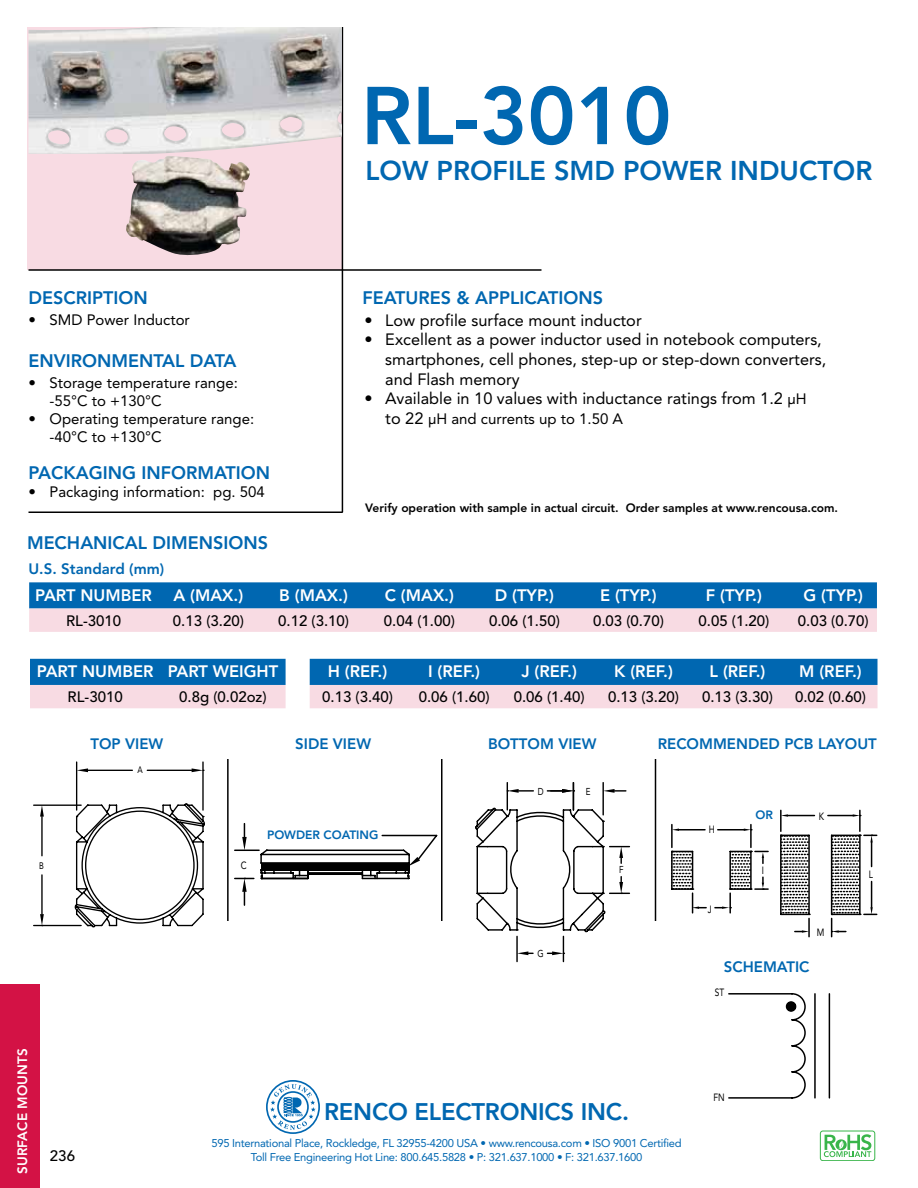
<style>
.page{position:relative;width:918px;height:1188px;background:#fff}
.page>*{position:absolute;margin:0;border:0;box-sizing:border-box;transform-origin:0 0}
.t1{font:800 81px "Avenir LT Std";color:#0067b1}
.t2{font:800 27px "Avenir LT Std";color:#0067b1}
.t3{font:800 23.85px "Avenir LT Std";letter-spacing:-.01em;color:#0067b1}
.t4{font:800 18px "Avenir LT Std";color:#0067b1}
.t5{font:800 16.5px "Avenir LT Std";color:#fff}
.t6{font:16.35px/19.6px "Avenir LT Std";color:#000}
.t7{font:500 15px "Avenir LT Std";color:#000}
.t8{font:15px/18px "Avenir LT Std";color:#000}
.t9{font:800 15px "Avenir LT Std";color:#0067b1}
.t10{font:800 13.5px "Avenir LT Std";letter-spacing:.01em;color:#fff}
.t11{font:800 12px "Avenir LT Std";color:#000}
.t12{font:800 12px "Avenir LT Std";color:#0067b1}
.t13{font:11.25px "Avenir LT Std";letter-spacing:-.025em;color:#0067b1}
.t14{font:10.5px "Avenir";color:#000;scale:.8 1}
.t15{font:10.05px "Avenir";color:#000;scale:.8 1}
.t16{font:9.45px "Avenir";color:#000;scale:.8 1}
.s1{font-size:15px}
.s2{font-size:16.35px}
</style>
<div class="page">
<svg style="left:266px;top:1080px;width:54px;height:54px"></svg>
<svg style="left:824px;top:1134px;width:47px;height:23px"></svg>
<div style="left:820px;top:1131px;width:55px;height:30px;border:1px solid #39b54a;border-radius:3px"></div>
<div style="left:0;top:984px;width:40px;height:204px;background:#d31245"></div>
<div style="left:27px;top:27px;width:314px;height:243px;background:#f8dbe3"></div>
<hr style="left:29px;top:269px;width:513px;height:2px;background:#000">
<hr style="left:342px;top:27px;width:1px;height:485px;background:#000">
<hr style="left:29px;top:512px;width:314px;height:1px;background:#000">
<svg style="left:29px;top:582px;width:848px;height:50px;background:#779fc9"></svg>
<svg style="left:30px;top:659px;width:256px;height:49px;background:#749dc8"></svg>
<svg style="left:310px;top:659px;width:568px;height:49px;background:#749dc8"></svg>
<img style="left:29px;top:27px;width:313px;height:127px">
<img style="left:126px;top:156px;width:124px;height:100px">
<hr style="left:227px;top:759px;width:2px;height:162px;background:#000">
<hr style="left:441px;top:759px;width:1px;height:162px;background:#000">
<hr style="left:34px;top:805px;width:47px;height:1px;background:#000">
<hr style="left:34px;top:925px;width:47px;height:1px;background:#000">
<hr style="left:41px;top:817px;width:2px;height:39px;background:#000">
<hr style="left:41px;top:875px;width:2px;height:39px;background:#000">
<svg style="left:40px;top:805px;width:4px;height:12px"></svg>
<svg style="left:74px;top:761px;width:131px;height:167px"></svg>
<svg style="left:40px;top:914px;width:4px;height:11px"></svg>
<svg style="left:234px;top:823px;width:203px;height:83px"></svg>
<svg style="left:475px;top:783px;width:155px;height:179px"></svg>
<hr style="left:671px;top:851px;width:2px;height:38px;background:#000">
<hr style="left:729px;top:851px;width:2px;height:38px;background:#000">
<hr style="left:780px;top:835px;width:2px;height:79px;background:#000">
<hr style="left:671px;top:825px;width:2px;height:22px;background:#000">
<hr style="left:750px;top:825px;width:2px;height:22px;background:#000">
<svg style="left:672px;top:829px;width:33px;height:2px"></svg>
<svg style="left:718px;top:829px;width:34px;height:2px"></svg>
<hr style="left:729px;top:893px;width:2px;height:20px;background:#000">
<svg style="left:715px;top:907px;width:15px;height:2px"></svg>
<hr style="left:780px;top:810px;width:2px;height:21px;background:#000">
<hr style="left:859px;top:810px;width:2px;height:21px;background:#000">
<svg style="left:781px;top:814px;width:33px;height:3px"></svg>
<svg style="left:828px;top:814px;width:33px;height:3px"></svg>
<svg style="left:831px;top:835px;width:46px;height:102px"></svg>
<svg style="left:781px;top:835px;width:29px;height:102px"></svg>
<svg style="left:730px;top:851px;width:38px;height:47px"></svg>
<svg style="left:672px;top:851px;width:34px;height:62px"></svg>
<hr style="left:655px;top:759px;width:1px;height:162px;background:#000">
<svg style="left:728px;top:993px;width:102px;height:106px"></svg>
<h1 class="t1" style="left:361px;top:68px;width:312px">RL-3010</h1>
<h2 class="t2" style="left:366px;top:154px;width:508px">LOW PROFILE SMD POWER INDUCTOR</h2>
<p class="t4" style="left:29px;top:287px;width:121px">DESCRIPTION</p>
<p class="t4" style="left:363px;top:287px;width:242px">FEATURES &amp; APPLICATIONS</p>
<p class="t8" style="left:29px;top:311px;width:163px">• SMD Power Inductor</p>
<p class="t4" style="left:29px;top:350px;width:210px">ENVIRONMENTAL DATA</p>
<p class="t8" style="left:50px;top:374px;width:190px;text-indent:-21px">• Storage temperature range: -55°C to +130°C</p>
<p class="t8" style="left:50px;top:410px;width:206px;text-indent:-21px">• Operating temperature range: -40°C to +130°C</p>
<p class="t4" style="left:29px;top:462px;width:243px">PACKAGING INFORMATION</p>
<p class="t8" style="left:29px;top:483px;width:238px">• Packaging information: pg. 504</p>
<p class="t11" style="left:365px;top:501px;width:474px">Verify operation with sample in actual circuit. Order samples at www.rencousa.com.</p>
<p class="t6" style="left:365px;top:310px;width:279px">• Low profile surface mount inductor</p>
<p class="t6" style="left:385px;top:330px;width:443px;text-indent:-21px">• Excellent as a power inductor used in notebook computers, smartphones, cell phones, step-up or step-down converters, and Flash memory</p>
<p class="t6" style="left:365px;top:389px;width:444px">• Available in 10 values with inductance ratings from 1.2 <span class="s1">µH</span></p>
<p class="t8" style="left:385px;top:410px;width:239px"><span class="s2">to 22</span> µH and currents up to 1.50 A</p>
<p class="t4" style="left:27px;top:532px;width:243px">MECHANICAL DIMENSIONS</p>
<p class="t9" style="left:28px;top:560px;width:137px">U.S. Standard (mm)</p>
<p class="t5" style="left:35px;top:585px;width:118px">PART NUMBER</p>
<p class="t5" style="left:173px;top:585px;width:71px">A (MAX.)</p>
<p class="t5" style="left:279px;top:585px;width:70px">B (MAX.)</p>
<p class="t5" style="left:385px;top:585px;width:71px">C (MAX.)</p>
<p class="t5" style="left:495px;top:585px;width:61px">D (TYP.)</p>
<p class="t5" style="left:600px;top:585px;width:58px">E (TYP.)</p>
<p class="t5" style="left:706px;top:585px;width:58px">F (TYP.)</p>
<p class="t5" style="left:804px;top:585px;width:61px">G (TYP.)</p>
<p class="t7" style="left:66px;top:612px;width:57px">RL-3010</p>
<p class="t7" style="left:173px;top:612px;width:72px">0.13 (3.20)</p>
<p class="t7" style="left:278px;top:612px;width:72px">0.12 (3.10)</p>
<p class="t7" style="left:384px;top:612px;width:72px">0.04 (1.00)</p>
<p class="t7" style="left:489px;top:612px;width:72px">0.06 (1.50)</p>
<p class="t7" style="left:593px;top:612px;width:72px">0.03 (0.70)</p>
<p class="t7" style="left:699px;top:612px;width:72px">0.05 (1.20)</p>
<p class="t7" style="left:798px;top:612px;width:72px">0.03 (0.70)</p>
<p class="t5" style="left:37px;top:662px;width:243px">PART NUMBER PART WEIGHT</p>
<p class="t7" style="left:68px;top:688px;width:57px">RL-3010</p>
<p class="t7" style="left:179px;top:688px;width:89px">0.8g (0.02oz)</p>
<p class="t5" style="left:328px;top:662px;width:61px">H (REF.)</p>
<p class="t5" style="left:428px;top:662px;width:53px">I (REF.)</p>
<p class="t5" style="left:521px;top:662px;width:57px">J (REF.)</p>
<p class="t5" style="left:614px;top:662px;width:60px">K (REF.)</p>
<p class="t5" style="left:710px;top:662px;width:57px">L (REF.)</p>
<p class="t5" style="left:799px;top:662px;width:64px">M (REF.)</p>
<p class="t7" style="left:322px;top:688px;width:72px">0.13 (3.40)</p>
<p class="t7" style="left:419px;top:688px;width:72px">0.06 (1.60)</p>
<p class="t7" style="left:514px;top:688px;width:72px">0.06 (1.40)</p>
<p class="t7" style="left:608px;top:688px;width:72px">0.13 (3.20)</p>
<p class="t7" style="left:702px;top:688px;width:72px">0.13 (3.30)</p>
<p class="t7" style="left:795px;top:688px;width:72px">0.02 (0.60)</p>
<p class="t9" style="left:91px;top:735px;width:74px">TOP VIEW</p>
<p class="t9" style="left:295px;top:735px;width:77px">SIDE VIEW</p>
<p class="t9" style="left:658px;top:735px;width:221px">RECOMMENDED PCB LAYOUT</p>
<p class="t16" style="left:137px;top:764px;width:8px">A</p>
<p class="t9" style="left:488px;top:735px;width:110px">BOTTOM VIEW</p>
<p class="t16" style="left:39px;top:860px;width:7px">B</p>
<p class="t14" style="left:241px;top:860px;width:9px">C</p>
<p class="t12" style="left:267px;top:827px;width:113px">POWDER COATING</p>
<p class="t15" style="left:538px;top:786px;width:9px">D</p>
<p class="t15" style="left:586px;top:786px;width:7px">E</p>
<p class="t15" style="left:619px;top:864px;width:7px">F</p>
<p class="t15" style="left:537px;top:948px;width:9px">G</p>
<p class="t10" style="left:14px;top:1174px;width:127px;rotate:-90deg">SURFACE MOUNTS</p>
<p class="t7" style="left:50px;top:1147px;width:27px">236</p>
<h3 class="t3" style="left:324px;top:1097px;width:306px">RENCO ELECTRONICS INC.</h3>
<p class="t13" style="left:211px;top:1136px;width:472px">595 International Place, Rockledge, FL 32955-4200 USA • www.rencousa.com • ISO 9001 Certified</p>
<p class="t13" style="left:251px;top:1150px;width:393px">Toll Free Engineering Hot Line: 800.645.5828 • P: 321.637.1000 • F: 321.637.1600</p>
<p class="t14" style="left:709px;top:823px;width:9px">H</p>
<p class="t12" style="left:756px;top:807px;width:19px">OR</p>
<p class="t14" style="left:819px;top:810px;width:8px">K</p>
<p class="t14" style="left:762px;top:864px;width:4px">I</p>
<p class="t14" style="left:708px;top:903px;width:7px">J</p>
<p class="t14" style="left:817px;top:926px;width:11px">M</p>
<p class="t9" style="left:724px;top:958px;width:87px">SCHEMATIC</p>
<p class="t14" style="left:715px;top:986px;width:13px">ST</p>
<p class="t14" style="left:713px;top:1091px;width:16px">FN</p>
<p class="t14" style="left:869px;top:868px;width:7px">L</p>
</div>
